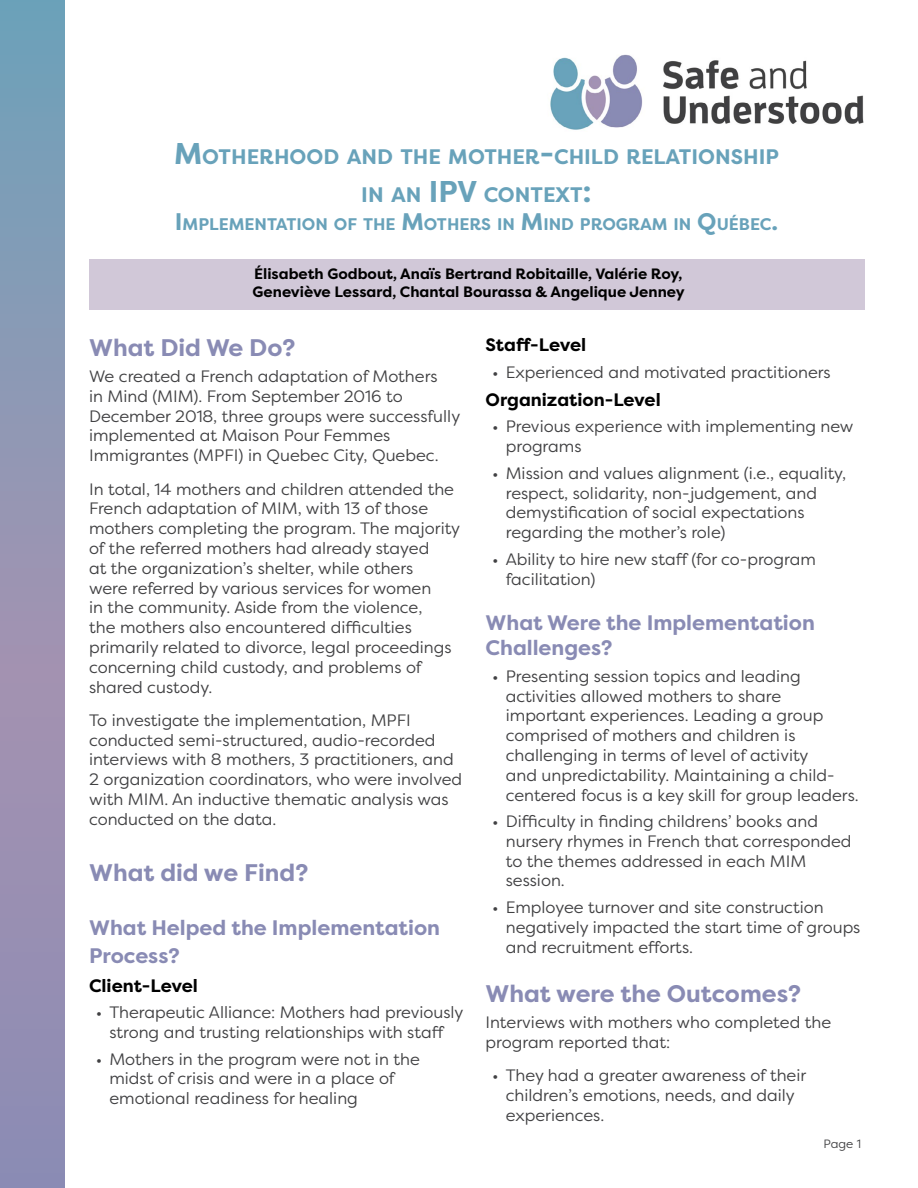
<style>
.page{position:relative;width:918px;height:1188px;background:#fff}
.page>*{position:absolute;margin:0;border:0;box-sizing:border-box;transform-origin:0 0}
.t1{font:700 24px "Filson Pro";color:#898bb4}
.t2{font:700 21px/28.8px "Filson Pro";color:#898bb4}
.t3{font:700 21px/37.8px "Filson Pro";color:#68a2ba;text-align:center}
.t4{font:700 18px "Filson Pro";color:#000}
.t5{font:700 16.8px "Filson Pro";color:#68a2ba}
.t6{font:16.5px/19.8px "Filson Pro";color:#414143}
.t7{font:700 15px/18px "Filson Pro";color:#000}
.t8{font:12px "Filson Pro";color:#414143}
.s1{font-size:30px}
.s2{font-size:24px}
</style>
<div class="page">
<svg style="left:0;top:0;width:64px;height:1188px"></svg>
<img style="left:550px;top:54px;width:314px;height:76px">
<div style="left:89px;top:259px;width:775px;height:50px;background:#d1c8d8"></div>
<p class="t3" style="left:174px;top:138px;width:606px"><span class="s1">M</span>OTHERHOOD AND THE MOTHER<span class="s1">-</span>CHILD RELATIONSHIP<br>IN AN <span class="s1">IPV</span> CONTEXT<span class="s1">:</span></p>
<p class="t5" style="left:175px;top:214px;width:605px"><span class="s2">I</span> MPLEMENTATION OF THE <span class="s2">M</span>OTHERS IN <span class="s2">M</span>IND PROGRAM IN <span class="s2">Q</span>UÉBEC<span class="s2">.</span></p>
<p class="t7" style="left:253px;top:265px;width:434px">Élisabeth Godbout, Anaïs Bertrand Robitaille, Valérie Roy,<br>Geneviève Lessard, Chantal Bourassa &amp; Angelique Jenney</p>
<h1 class="t1" style="left:89px;top:332px;width:208px">What Did We Do?</h1>
<p class="t6" style="left:89px;top:366px;width:373px">We created a French adaptation of Mothers<br>in Mind (MIM). From September 2016 to December 2018, three groups were successfully implemented at Maison Pour Femmes Immigrantes (MPFI) in Quebec City, Quebec.</p>
<p class="t6" style="left:89px;top:478px;width:373px">In total, 14 mothers and children attended the French adaptation of MIM, with 13 of those mothers completing the program. The majority of the referred mothers had already stayed<br>at the organization’s shelter, while others<br>were referred by various services for women<br>in the community. Aside from the violence,<br>the mothers also encountered difficulties primarily related to divorce, legal proceedings concerning child custody, and problems of shared custody.</p>
<p class="t6" style="left:89px;top:710px;width:375px">To investigate the implementation, MPFI conducted semi-structured, audio-recorded interviews with 8 mothers, 3 practitioners, and 2 organization coordinators, who were involved with MIM. An inductive thematic analysis was conducted on the data.</p>
<h1 class="t1" style="left:89px;top:857px;width:221px">What did we Find?</h1>
<p class="t2" style="left:89px;top:913px;width:353px">What Helped the Implementation<br>Process?</p>
<p class="t4" style="left:89px;top:974px;width:110px">Client-Level</p>
<p class="t6" style="left:96px;top:1002px;width:369px;text-align:center">• Therapeutic Alliance: Mothers had previously strong and trusting relationships with staff</p>
<p class="t6" style="left:109px;top:1049px;width:312px;text-indent:-13px">• Mothers in the program were not in the midst of crisis and were in a place of emotional readiness for healing</p>
<p class="t4" style="left:486px;top:333px;width:102px">Staff-Level</p>
<p class="t6" style="left:492px;top:361px;width:340px">• Experienced and motivated practitioners</p>
<p class="t4" style="left:486px;top:388px;width:177px">Organization-Level</p>
<p class="t6" style="left:506px;top:416px;width:349px;text-indent:-13px">• Previous experience with implementing new programs</p>
<p class="t6" style="left:506px;top:463px;width:342px;text-indent:-13px">• Mission and values alignment (i.e., equality, respect, solidarity, non-judgement, and demystification of social expectations regarding the mother’s role)</p>
<p class="t6" style="left:506px;top:549px;width:312px;text-indent:-13px">• Ability to hire new staff (for co-program facilitation)</p>
<p class="t2" style="left:486px;top:610px;width:331px;line-height:25.2px">What Were the Implementation<br>Challenges?</p>
<p class="t6" style="left:506px;top:666px;width:355px;text-indent:-13px">• Presenting session topics and leading activities allowed mothers to share important experiences. Leading a group comprised of mothers and children is challenging in terms of level of activity<br>and unpredictability. Maintaining a child&shy;centered focus is a key skill for group leaders.</p>
<p class="t6" style="left:506px;top:811px;width:347px;text-indent:-13px">• Difficulty in finding childrens’ books and nursery rhymes in French that corresponded to the themes addressed in each MIM session.</p>
<p class="t6" style="left:506px;top:897px;width:356px;text-indent:-13px">• Employee turnover and site construction negatively impacted the start time of groups and recruitment efforts.</p>
<h1 class="t1" style="left:486px;top:978px;width:317px">What were the Outcomes?</h1>
<p class="t6" style="left:486px;top:1012px;width:347px">Interviews with mothers who completed the program reported that:</p>
<p class="t6" style="left:506px;top:1065px;width:302px;text-indent:-13px">• They had a greater awareness of their children’s emotions, needs, and daily experiences.</p>
<p class="t8" style="left:824px;top:1135px;width:39px">Page 1</p>
</div>
